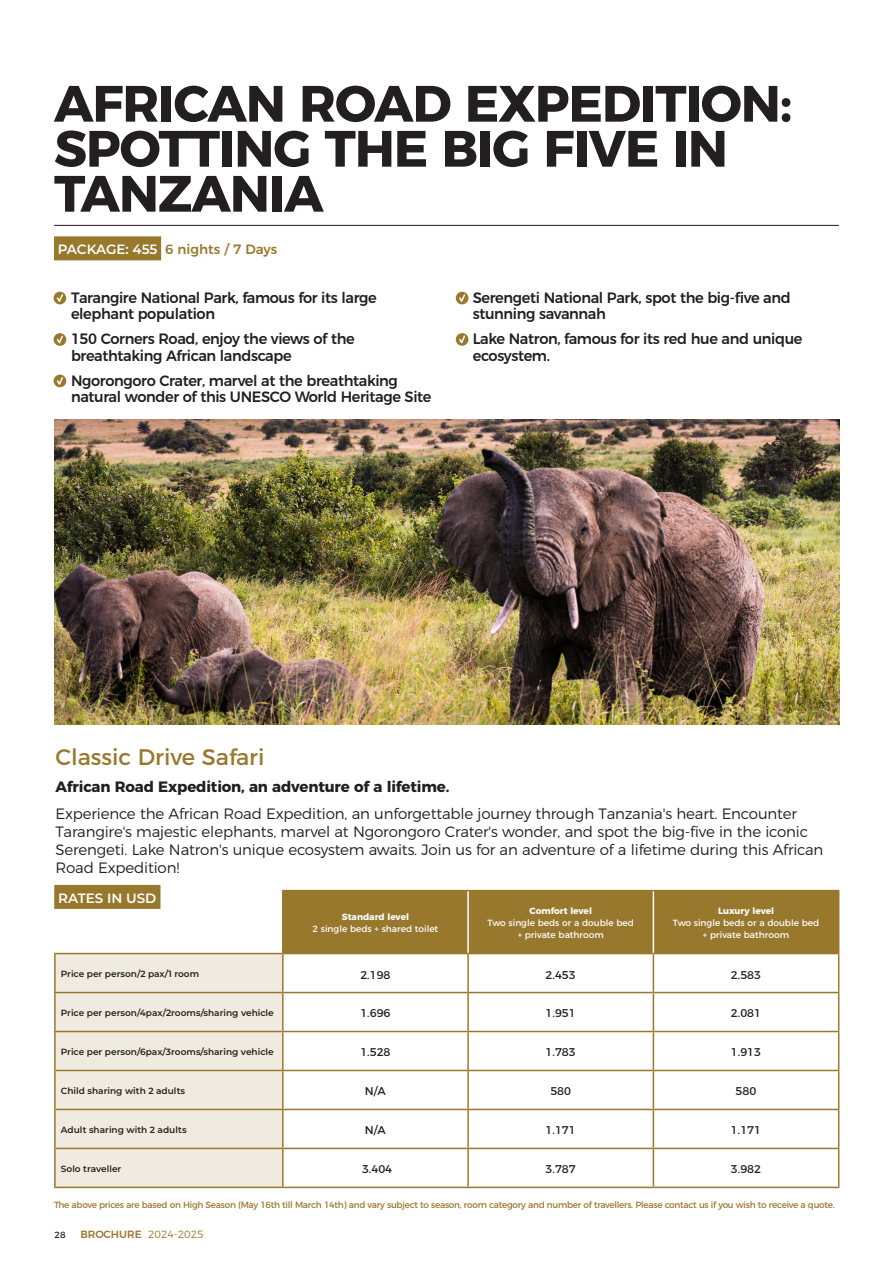
<style>
.page{position:relative;width:893px;height:1263px;background:#fff}
.page>*{position:absolute;margin:0;border:0;box-sizing:border-box;transform-origin:0 0}
.Títol_Package{font:700 51px/45px "Montserrat";letter-spacing:-.02em;color:#231f20}
.Intro_H1{font:22.5px "Montserrat";color:#98782c}
.HIGHLIGHTS{font:500 15px/16.5px "Montserrat";letter-spacing:-.025em;color:#231f20}
.Intro_H3{font:300 15px/18px "Montserrat";letter-spacing:-.01em;color:#231f20}
.Intro_H2{font:700 15px "Montserrat";letter-spacing:-.01em;color:#231f20}
.t1{font:500 13.5px "Montserrat";color:#98782c}
.t2{font:600 13.5px "Montserrat";color:#fff}
.Taula_Package{font:11.25px "Montserrat";color:#231f20}
.t3{font:300 10.5px "Montserrat";color:#98782c}
.t4{font:600 9px "Montserrat";color:#231f20}
.t5{font:9px "Montserrat";letter-spacing:-.03em;color:#98782c}
.t6{font:9px "Montserrat";color:#fff}
.t7{font:700 9px "Montserrat";color:#fff}
.t8{font:9px "Montserrat";color:#231f20}
.s1{font-weight:600;color:#fff}
.s2{font-weight:500}
</style>
<div class="page">
<div style="left:54px;top:236px;width:107px;height:24px;background:#98782c"></div>
<img style="left:54px;top:420px;width:785px;height:304px">
<hr style="left:54px;top:225px;width:785px;height:1px;background:#231f20">
<div style="left:54px;top:292px;width:12px;height:12px;background:#98782c;border-radius:50%"></div>
<svg style="left:55px;top:293px;width:9px;height:11px"></svg>
<div style="left:456px;top:292px;width:12px;height:12px;background:#98782c;border-radius:50%"></div>
<svg style="left:458px;top:293px;width:8px;height:11px"></svg>
<svg style="left:54px;top:333px;width:12px;height:13px"></svg>
<svg style="left:55px;top:334px;width:9px;height:12px"></svg>
<svg style="left:456px;top:333px;width:12px;height:13px"></svg>
<svg style="left:458px;top:334px;width:8px;height:12px"></svg>
<div style="left:54px;top:375px;width:12px;height:12px;background:#98782c;border-radius:50%"></div>
<svg style="left:55px;top:376px;width:9px;height:11px"></svg>
<div style="left:284px;top:891px;width:554px;height:62px;background:#98782c"></div>
<div style="left:56px;top:954px;width:226px;height:233px;background:#f0ebe0"></div>
<hr style="left:282px;top:890px;width:186px;height:1px;background:#98782c">
<hr style="left:282px;top:891px;width:2px;height:62px;background:#98782c">
<hr style="left:468px;top:890px;width:185px;height:1px;background:#98782c">
<hr style="left:653px;top:890px;width:186px;height:1px;background:#98782c">
<hr style="left:838px;top:891px;width:1px;height:62px;background:#98782c">
<hr style="left:283px;top:953px;width:185px;height:1px;background:#98782c">
<hr style="left:468px;top:953px;width:185px;height:1px;background:#98782c">
<hr style="left:467px;top:954px;width:2px;height:38px;background:#98782c">
<hr style="left:653px;top:953px;width:186px;height:1px;background:#98782c">
<hr style="left:653px;top:954px;width:1px;height:38px;background:#98782c">
<hr style="left:838px;top:954px;width:1px;height:38px;background:#98782c">
<hr style="left:283px;top:992px;width:185px;height:1px;background:#98782c">
<hr style="left:468px;top:992px;width:185px;height:1px;background:#98782c">
<hr style="left:467px;top:993px;width:2px;height:38px;background:#98782c">
<hr style="left:653px;top:992px;width:186px;height:1px;background:#98782c">
<hr style="left:653px;top:993px;width:1px;height:38px;background:#98782c">
<hr style="left:838px;top:993px;width:1px;height:38px;background:#98782c">
<hr style="left:283px;top:1031px;width:185px;height:1px;background:#98782c">
<hr style="left:468px;top:1031px;width:185px;height:1px;background:#98782c">
<hr style="left:467px;top:1032px;width:2px;height:38px;background:#98782c">
<hr style="left:653px;top:1031px;width:186px;height:1px;background:#98782c">
<hr style="left:653px;top:1032px;width:1px;height:38px;background:#98782c">
<hr style="left:838px;top:1032px;width:1px;height:38px;background:#98782c">
<hr style="left:283px;top:1070px;width:185px;height:1px;background:#98782c">
<hr style="left:468px;top:1070px;width:185px;height:1px;background:#98782c">
<hr style="left:467px;top:1071px;width:2px;height:38px;background:#98782c">
<hr style="left:653px;top:1070px;width:186px;height:1px;background:#98782c">
<hr style="left:653px;top:1071px;width:1px;height:38px;background:#98782c">
<hr style="left:838px;top:1071px;width:1px;height:38px;background:#98782c">
<hr style="left:283px;top:1109px;width:185px;height:1px;background:#98782c">
<hr style="left:468px;top:1109px;width:185px;height:1px;background:#98782c">
<hr style="left:467px;top:1110px;width:2px;height:38px;background:#98782c">
<hr style="left:653px;top:1109px;width:186px;height:1px;background:#98782c">
<hr style="left:653px;top:1110px;width:1px;height:38px;background:#98782c">
<hr style="left:838px;top:1110px;width:1px;height:38px;background:#98782c">
<hr style="left:283px;top:1148px;width:185px;height:1px;background:#98782c">
<hr style="left:468px;top:1148px;width:185px;height:1px;background:#98782c">
<hr style="left:467px;top:1149px;width:2px;height:38px;background:#98782c">
<hr style="left:653px;top:1148px;width:186px;height:1px;background:#98782c">
<hr style="left:653px;top:1149px;width:1px;height:38px;background:#98782c">
<hr style="left:838px;top:1149px;width:1px;height:38px;background:#98782c">
<hr style="left:283px;top:1187px;width:185px;height:1px;background:#98782c">
<hr style="left:468px;top:1187px;width:185px;height:1px;background:#98782c">
<hr style="left:653px;top:1187px;width:186px;height:1px;background:#98782c">
<hr style="left:54px;top:953px;width:229px;height:1px;background:#98782c">
<hr style="left:54px;top:954px;width:2px;height:38px;background:#98782c">
<hr style="left:282px;top:954px;width:2px;height:38px;background:#98782c">
<hr style="left:54px;top:992px;width:229px;height:1px;background:#98782c">
<hr style="left:54px;top:993px;width:2px;height:38px;background:#98782c">
<hr style="left:282px;top:993px;width:2px;height:38px;background:#98782c">
<hr style="left:54px;top:1031px;width:229px;height:1px;background:#98782c">
<hr style="left:54px;top:1032px;width:2px;height:38px;background:#98782c">
<hr style="left:282px;top:1032px;width:2px;height:38px;background:#98782c">
<hr style="left:54px;top:1070px;width:229px;height:1px;background:#98782c">
<hr style="left:54px;top:1071px;width:2px;height:38px;background:#98782c">
<hr style="left:282px;top:1071px;width:2px;height:38px;background:#98782c">
<hr style="left:54px;top:1109px;width:229px;height:1px;background:#98782c">
<hr style="left:54px;top:1110px;width:2px;height:38px;background:#98782c">
<hr style="left:282px;top:1110px;width:2px;height:38px;background:#98782c">
<hr style="left:54px;top:1148px;width:229px;height:1px;background:#98782c">
<hr style="left:54px;top:1149px;width:2px;height:38px;background:#98782c">
<hr style="left:282px;top:1149px;width:2px;height:38px;background:#98782c">
<hr style="left:54px;top:1187px;width:229px;height:1px;background:#98782c">
<hr style="left:467px;top:891px;width:2px;height:62px;background:#fff">
<hr style="left:653px;top:891px;width:1px;height:62px;background:#fff">
<div style="left:54px;top:885px;width:106px;height:24px;background:#98782c"></div>
<p class="Títol_Package" style="left:54px;top:77px;width:740px">AFRICAN ROAD EXPEDITION:<br>SPOTTING THE BIG FIVE IN<br>TANZANIA</p>
<p class="t1" style="left:58px;top:239px;width:221px"><span class="s1">PACKAGE: 455</span> 6 nights / 7 Days</p>
<p class="HIGHLIGHTS" style="left:71px;top:288px;width:307px">Tarangire National Park, famous for its large elephant population</p>
<p class="HIGHLIGHTS" style="left:71px;top:329px;width:285px">150 Corners Road, enjoy the views of the breathtaking African landscape</p>
<p class="HIGHLIGHTS" style="left:71px;top:371px;width:362px">Ngorongoro Crater, marvel at the breathtaking natural wonder of this UNESCO World Heritage Site</p>
<p class="HIGHLIGHTS" style="left:473px;top:288px;width:319px">Serengeti National Park, spot the big-five and stunning savannah</p>
<p class="HIGHLIGHTS" style="left:473px;top:329px;width:331px">Lake Natron, famous for its red hue and unique ecosystem.</p>
<p class="Intro_H1" style="left:55px;top:739px;width:211px">Classic Drive Safari</p>
<p class="Intro_H2" style="left:55px;top:774px;width:395px">African Road Expedition, an adventure of a lifetime.</p>
<p class="Intro_H3" style="left:55px;top:803px;width:770px">Experience the African Road Expedition, an unforgettable journey through Tanzania's heart. Encounter Tarangire's majestic elephants, marvel at Ngorongoro Crater's wonder, and spot the big-five in the iconic Serengeti. Lake Natron's unique ecosystem awaits. Join us for an adventure of a lifetime during this African Road Expedition!</p>
<p class="t2" style="left:58px;top:888px;width:100px">RATES IN USD</p>
<p class="t7" style="left:342px;top:910px;width:69px">Standard level</p>
<p class="t6" style="left:313px;top:922px;width:127px">2 single beds + shared toilet</p>
<p class="t7" style="left:529px;top:904px;width:64px">Comfort level</p>
<p class="t6" style="left:487px;top:916px;width:148px">Two single beds or a double bed</p>
<p class="t6" style="left:518px;top:928px;width:88px">+ private bathroom</p>
<p class="t7" style="left:718px;top:904px;width:58px">Luxury level</p>
<p class="t6" style="left:673px;top:916px;width:148px">Two single beds or a double bed</p>
<p class="t6" style="left:703px;top:928px;width:88px">+ private bathroom</p>
<p class="t4" style="left:61px;top:968px;width:140px">Price per person/2 pax/1 room</p>
<p class="Taula_Package" style="left:360px;top:965px;width:32px">2.198</p>
<p class="Taula_Package" style="left:546px;top:965px;width:32px">2.453</p>
<p class="Taula_Package" style="left:731px;top:965px;width:32px">2.583</p>
<p class="t4" style="left:61px;top:1007px;width:214px">Price per person/4pax/2rooms/sharing vehicle</p>
<p class="Taula_Package" style="left:360px;top:1004px;width:32px">1.696</p>
<p class="Taula_Package" style="left:546px;top:1004px;width:32px">1.951</p>
<p class="Taula_Package" style="left:731px;top:1004px;width:32px">2.081</p>
<p class="t4" style="left:61px;top:1046px;width:214px">Price per person/6pax/3rooms/sharing vehicle</p>
<p class="Taula_Package" style="left:360px;top:1043px;width:32px">1.528</p>
<p class="Taula_Package" style="left:546px;top:1043px;width:32px">1.783</p>
<p class="Taula_Package" style="left:731px;top:1043px;width:32px">1.913</p>
<p class="t4" style="left:61px;top:1085px;width:126px">Child sharing with 2 adults</p>
<p class="Taula_Package" style="left:365px;top:1082px;width:22px">N/A</p>
<p class="Taula_Package" style="left:550px;top:1082px;width:22px">580</p>
<p class="Taula_Package" style="left:736px;top:1082px;width:22px">580</p>
<p class="t4" style="left:61px;top:1124px;width:127px">Adult sharing with 2 adults</p>
<p class="Taula_Package" style="left:365px;top:1121px;width:22px">N/A</p>
<p class="Taula_Package" style="left:546px;top:1121px;width:32px">1.171</p>
<p class="Taula_Package" style="left:731px;top:1121px;width:32px">1.171</p>
<p class="t4" style="left:61px;top:1163px;width:62px">Solo traveller</p>
<p class="Taula_Package" style="left:362px;top:1160px;width:32px">3.404</p>
<p class="Taula_Package" style="left:546px;top:1160px;width:32px">3.787</p>
<p class="Taula_Package" style="left:731px;top:1160px;width:32px">3.982</p>
<p class="t5" style="left:54px;top:1197px;width:782px">The above prices are based on High Season (May 16th till March 14th) and vary subject to season, room category and number of travellers. Please contact us if you wish to receive a quote.</p>
<p class="t8" style="left:55px;top:1227px;width:13px">28</p>
<p class="t3" style="left:80px;top:1226px;width:125px"><span class="s2">BROCHURE</span> 2024-2025</p>
</div>
